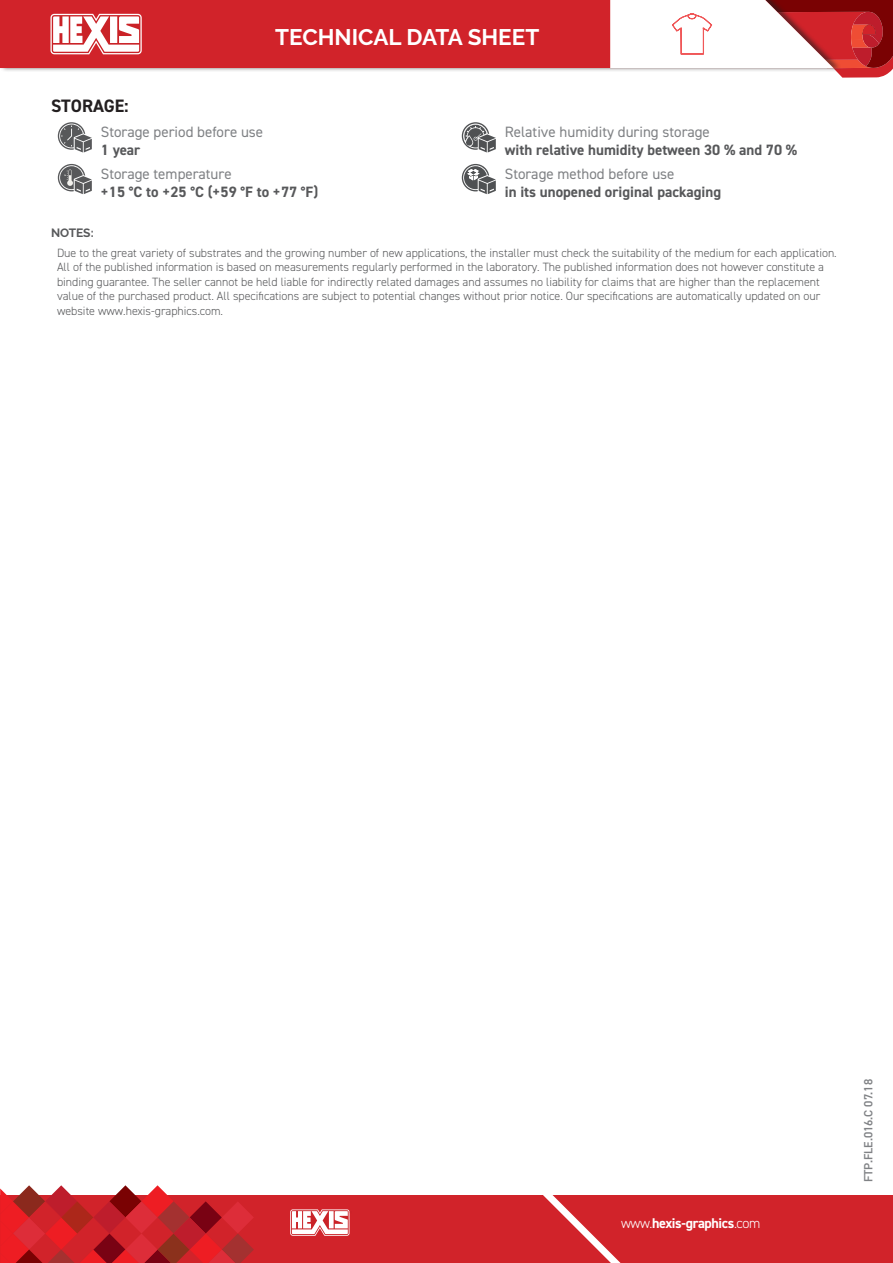
<style>
.page{position:relative;width:893px;height:1263px;background:#fff}
.page>*{position:absolute;margin:0;border:0;box-sizing:border-box;transform-origin:0 0}
.t1{font:700 22.5px "Raleway";color:#fff}
.t2{font:700 18px "DIN2014";letter-spacing:-.005em;color:#231f20}
.t3{font:700 15px "DIN2014";color:#57585a}
.t4{font:15px "DIN2014";color:#808285}
.t5{font:700 14.1px "DIN2014";letter-spacing:-.025em;color:#fff}
.t6{font:300 12px/14.4px "DIN2014";color:#57585a}
.t7{font:600 12px "DIN2014";color:#808285}
.t8{font:700 12px "Raleway";letter-spacing:-.01em;color:#57585a}
.s1{font-weight:300}
</style>
<div class="page">
<div style="left:0;top:0;width:841px;height:73px;background:#231f20;opacity:.6"></div>
<div style="left:0;top:0;width:610px;height:68px;background:#d1232a"></div>
<div style="left:0;top:1195px;width:893px;height:68px;background:#d1232a"></div>
<svg style="left:543px;top:1195px;width:78px;height:68px"></svg>
<svg style="left:50px;top:14px;width:95px;height:40px"></svg>
<svg style="left:290px;top:1209px;width:60px;height:27px;background:#edb5b6"></svg>
<svg style="left:0;top:1185px;width:254px;height:78px"></svg>
<svg style="left:610px;top:0;width:283px;height:78px"></svg>
<svg style="left:58px;top:122px;width:34px;height:30px"></svg>
<svg style="left:58px;top:164px;width:34px;height:30px"></svg>
<svg style="left:462px;top:122px;width:34px;height:30px"></svg>
<svg style="left:462px;top:164px;width:34px;height:30px"></svg>
<h1 class="t1" style="left:275px;top:24px;width:265px">TECHNICAL DATA SHEET</h1>
<h2 class="t2" style="left:51px;top:94px;width:79px">STORAGE:</h2>
<p class="t4" style="left:101px;top:123px;width:164px">Storage period before use</p>
<p class="t3" style="left:101px;top:140px;width:41px">1 year</p>
<p class="t4" style="left:101px;top:165px;width:132px">Storage temperature</p>
<p class="t3" style="left:101px;top:182px;width:219px">+15 °C to +25 °C (+59 °F to +77 °F)</p>
<p class="t4" style="left:505px;top:123px;width:207px">Relative humidity during storage</p>
<p class="t3" style="left:505px;top:140px;width:294px">with relative humidity between 30 % and 70 %</p>
<p class="t4" style="left:505px;top:165px;width:171px">Storage method before use</p>
<p class="t3" style="left:505px;top:182px;width:218px">in its unopened original packaging</p>
<p class="t8" style="left:51px;top:226px;width:44px">NOTES:</p>
<p class="t6" style="left:57px;top:246px;width:781px">Due to the great variety of substrates and the growing number of new applications, the installer must check the suitability of the medium for each application.<br>All of the published information is based on measurements regularly performed in the laboratory. The published information does not however constitute a binding guarantee. The seller cannot be held liable for indirectly related damages and assumes no liability for claims that are higher than the replacement value of the purchased product. All specifications are subject to potential changes without prior notice. Our specifications are automatically updated on our website www.hexis-graphics.com.</p>
<p class="t5" style="left:621px;top:1214px;width:141px"><span class="s1">www.</span>hexis-graphics<span class="s1">.com</span></p>
<p class="t7" style="left:860px;top:1182px;width:104px;rotate:-90deg">FTP.FLE.016.C 07.18</p>
</div>
